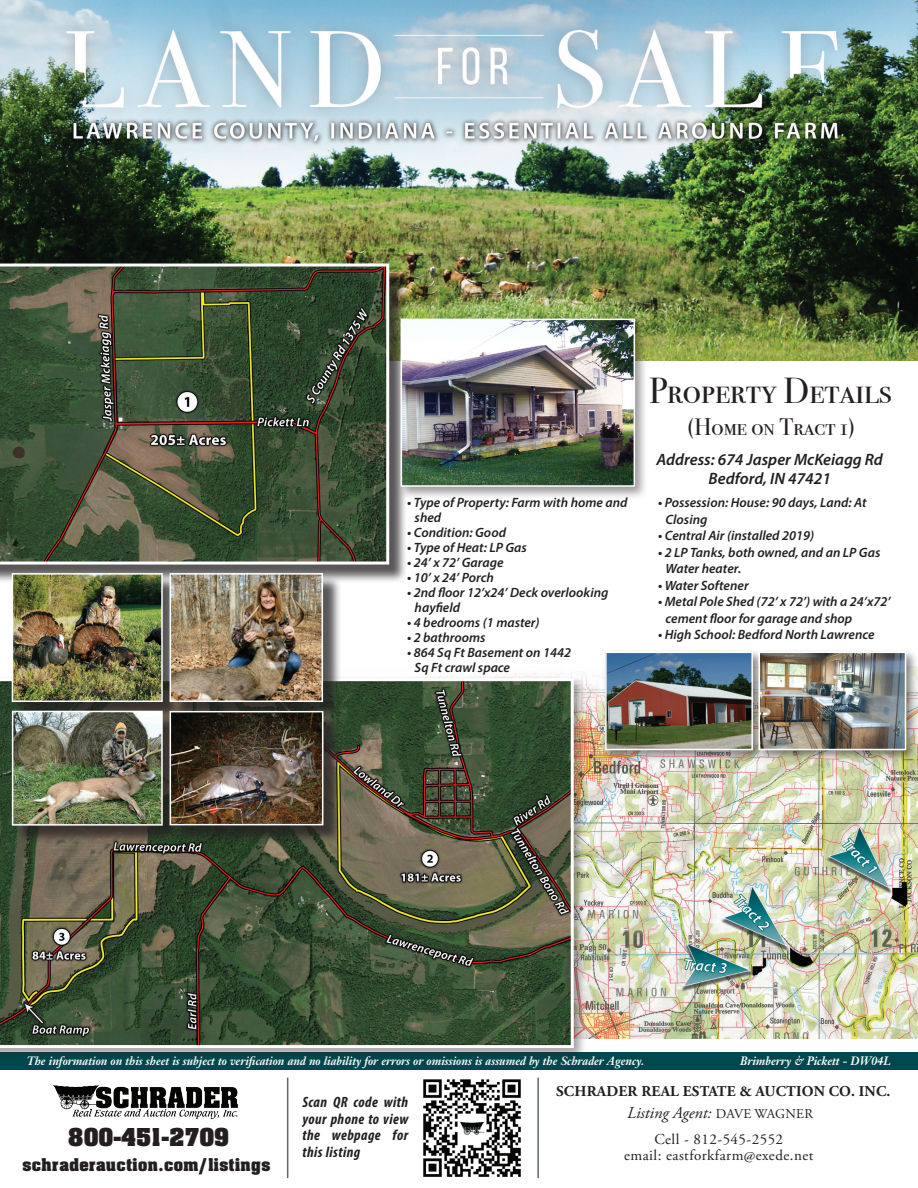
<style>
.page{position:relative;width:918px;height:1188px;background:#fff}
.page>*{position:absolute;margin:0;border:0;box-sizing:border-box;transform-origin:0 0}
.t1{font:36px "Bodoni Svty Two SCITCTT";color:#231f20}
.t2{font:24px "Bodoni Svty Two SCITCTT";color:#231f20}
.t3{font:700 21px "Aachen";letter-spacing:.03em;color:#231f20}
.t4{font:italic 600 16.5px/19.5px "Myriad Pro";color:#231f20;text-align:center}
.t5{font:italic 16.5px "Adobe Garamond Pro";color:#231f20}
.t6{font:italic 700 condensed 15px/16.5px "Myriad Pro";letter-spacing:.03em;color:#231f20;text-align:justify}
.t7{font:15px/16.5px "Adobe Garamond Pro";letter-spacing:.03em;color:#231f20;text-align:center}
.t8{font:700 15px "Adobe Garamond Pro";letter-spacing:.015em;color:#231f20}
.t9{font:700 15px "Aachen";letter-spacing:.03em;color:#231f20}
.t10{font:italic 600 13.5px/15px "Myriad Pro";color:#231f20}
.t11{font:italic 700 12px "Janson Text";color:#fff;scale:.93 1}
.s1{font-style:normal;font-size:13.5px}
</style>
<div class="page">
<img style="left:514px;top:672px;width:404px;height:367px">
<div style="left:0;top:1052px;width:918px;height:18px;background:#00484d"></div>
<img style="left:53px;top:1084px;width:185px;height:35px">
<hr style="left:287px;top:1078px;width:1px;height:100px;background:#5e6573">
<hr style="left:537px;top:1078px;width:2px;height:100px;background:#5e6573">
<img style="left:0;top:0;width:918px;height:361px">
<div style="left:0;top:675px;width:587px;height:386px;background:#231f20;opacity:.42"></div>
<svg style="left:0;top:678px;width:574px;height:370px"></svg>
<div style="left:0;top:266px;width:408px;height:317px;background:#231f20;opacity:.75"></div>
<svg style="left:0;top:264px;width:389px;height:301px"></svg>
<div style="left:14px;top:575px;width:167px;height:146px;background:#231f20;opacity:.75"></div>
<img style="left:15px;top:576px;width:145px;height:123px">
<div style="left:12px;top:573px;width:151px;height:129px;border:2px solid #fff"></div>
<div style="left:172px;top:575px;width:170px;height:146px;background:#231f20;opacity:.75"></div>
<img style="left:173px;top:576px;width:147px;height:123px">
<div style="left:170px;top:573px;width:153px;height:129px;border:2px solid #fff"></div>
<div style="left:14px;top:713px;width:168px;height:131px;background:#231f20;opacity:.75"></div>
<img style="left:15px;top:714px;width:145px;height:109px">
<div style="left:12px;top:711px;width:151px;height:115px;border:2px solid #fff"></div>
<div style="left:172px;top:713px;width:170px;height:131px;background:#231f20;opacity:.75"></div>
<img style="left:173px;top:714px;width:147px;height:108px">
<div style="left:170px;top:711px;width:153px;height:114px;border:2px solid #fff"></div>
<div style="left:397px;top:315px;width:251px;height:185px;background:#231f20;opacity:.45"></div>
<img style="left:404px;top:322px;width:228px;height:162px">
<div style="left:401px;top:319px;width:234px;height:168px;border:2px solid #fff"></div>
<div style="left:602px;top:648px;width:163px;height:114px;background:#231f20;opacity:.52"></div>
<img style="left:608px;top:655px;width:142px;height:92px">
<div style="left:605px;top:652px;width:148px;height:98px;border:2px solid #fff"></div>
<div style="left:755px;top:648px;width:163px;height:114px;background:#231f20;opacity:.52"></div>
<img style="left:761px;top:655px;width:142px;height:92px">
<div style="left:758px;top:652px;width:148px;height:98px;border:2px solid #fff"></div>
<img style="left:423px;top:1079px;width:98px;height:98px">
<p class="t10" style="left:415px;top:495px;width:214px;text-indent:-8px">• Type of Property: Farm with home and shed</p>
<p class="t10" style="left:407px;top:525px;width:100px">• Condition: Good</p>
<p class="t10" style="left:407px;top:540px;width:121px">• Type of Heat: LP Gas</p>
<p class="t10" style="left:407px;top:555px;width:98px">• 24’ x 72’ Garage</p>
<p class="t10" style="left:407px;top:570px;width:88px">• 10’ x 24’ Porch</p>
<p class="t10" style="left:415px;top:585px;width:195px;text-indent:-8px">• 2nd floor 12’x24’ Deck overlooking hayfield</p>
<p class="t10" style="left:407px;top:615px;width:134px">• 4 bedrooms (1 master)</p>
<p class="t10" style="left:407px;top:630px;width:80px">• 2 bathrooms</p>
<p class="t10" style="left:415px;top:645px;width:158px;text-indent:-8px">• 864 Sq Ft Basement on 1442<br>Sq Ft crawl space</p>
<h1 class="t1" style="left:649px;top:369px;width:244px">Property Details</h1>
<h2 class="t2" style="left:687px;top:412px;width:169px">(Home on Tract 1)</h2>
<p class="t4" style="left:657px;top:449px;width:228px">Address: 674 Jasper McKeiagg Rd<br>Bedford, IN 47421</p>
<p class="t10" style="left:666px;top:494px;width:203px;line-height:16.5px;text-indent:-8px">• Possession: House: 90 days, Land: At<br>Closing</p>
<p class="t10" style="left:658px;top:528px;width:158px">• Central Air (installed 2019)</p>
<p class="t10" style="left:666px;top:544px;width:216px;line-height:16.5px;text-indent:-8px">• 2 LP Tanks, both owned, and an LP Gas<br>Water heater.</p>
<p class="t10" style="left:658px;top:578px;width:92px">• Water Softener</p>
<p class="t10" style="left:666px;top:593px;width:226px;line-height:16.5px;text-indent:-8px">• Metal Pole Shed (72’ x 72’) with a 24’x72’ cement floor for garage and shop</p>
<p class="t10" style="left:658px;top:627px;width:218px">• High School: Bedford North Lawrence</p>
<p class="t11" style="left:27px;top:1053px;width:666px">The information on this sheet is subject to verification and no liability for errors or omissions is assumed by the Schrader Agency.</p>
<p class="t11" style="left:740px;top:1053px;width:163px">Brimberry &amp; Pickett - DW04L</p>
<h3 class="t3" style="left:68px;top:1122px;width:162px">800-451-2709</h3>
<p class="t9" style="left:22px;top:1154px;width:250px">schraderauction.com/listings</p>
<p class="t8" style="left:556px;top:1082px;width:336px">SCHRADER REAL ESTATE &amp; AUCTION CO. INC.</p>
<p class="t6" style="left:302px;top:1094px;width:107px">Scan QR code with your phone to view the webpage for this listing</p>
<p class="t5" style="left:627px;top:1103px;width:187px">Listing Agent: <span class="s1">DAVE WAGNER</span></p>
<p class="t7" style="left:624px;top:1131px;width:191px">Cell - 812-545-2552<br>email: eastforkfarm@exede.net</p>
</div>
